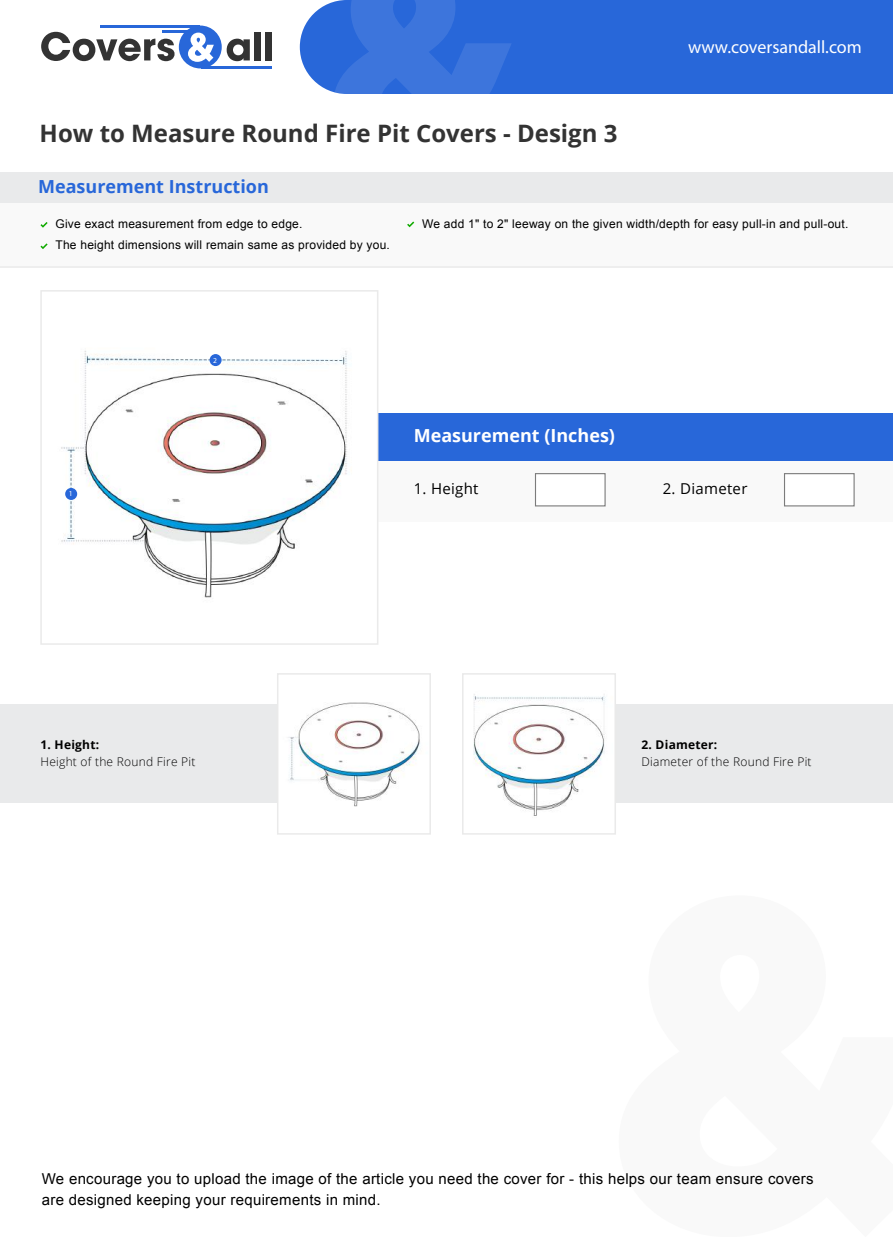
<style>
.page{position:relative;width:893px;height:1237px;background:#fff}
.page>*{position:absolute;margin:0;border:0;box-sizing:border-box;transform-origin:0 0}
.t1{font:700 24px "Open Sans";color:#333}
.t2{font:700 18px "Open Sans";color:#2867d9}
.t3{font:18px "Myriad Pro";color:#fff}
.t4{font:700 18px "Open Sans";color:#fff}
.t5{font:15px/21px "Arial";letter-spacing:.02em;color:#000}
.t6{font:15px "Open Sans";letter-spacing:.02em;color:#000}
.t7{font:12px "Arial";letter-spacing:.02em;color:#000}
.t8{font:300 12px "Open Sans";letter-spacing:.02em;color:#000}
.t9{font:700 12px "Open Sans";letter-spacing:.02em;color:#000}
.t10{font:7.5px "Myriad Pro";color:#fff}
</style>
<div class="page">
<div style="left:600px;top:705px;width:293px;height:98px;background:#e9eaeb"></div>
<img style="left:473px;top:694px;width:140px;height:122px">
<div style="left:462px;top:673px;width:154px;height:161px;border:2px solid #eaeaea"></div>
<div style="left:0;top:705px;width:293px;height:98px;background:#e9eaeb"></div>
<img style="left:280px;top:702px;width:140px;height:105px">
<div style="left:277px;top:673px;width:154px;height:161px;border:2px solid #eaeaea"></div>
<div style="left:300px;top:0;width:593px;height:94px;background:#2867d9"></div>
<svg style="left:333px;top:0;width:179px;height:94px;background:#356fda"></svg>
<svg style="left:41px;top:32px;width:134px;height:29px"></svg>
<svg style="left:227px;top:39px;width:23px;height:22px"></svg>
<div style="left:254px;top:32px;width:7px;height:28px;background:#333"></div>
<div style="left:265px;top:32px;width:7px;height:28px;background:#333"></div>
<hr style="left:101px;top:26px;width:99px;height:2px;background:#2867d9">
<hr style="left:162px;top:31px;width:38px;height:2px;background:#2867d9">
<hr style="left:201px;top:66px;width:71px;height:2px;background:#2867d9">
<div style="left:179px;top:26px;width:43px;height:42px;background:#2867d9;border-radius:50%"></div>
<svg style="left:188px;top:33px;width:26px;height:29px"></svg>
<div style="left:328px;top:413px;width:565px;height:108px;background:#f9f9f9"></div>
<div style="left:328px;top:413px;width:565px;height:48px;background:#2867d9"></div>
<div style="left:535px;top:473px;width:71px;height:33px;background:#fff;border:1px solid #7c7c7c"></div>
<div style="left:784px;top:473px;width:71px;height:33px;background:#fff;border:1px solid #7c7c7c"></div>
<img style="left:61px;top:351px;width:314px;height:247px">
<div style="left:40px;top:290px;width:338px;height:355px;border:2px solid #eaeaea"></div>
<div style="left:65px;top:488px;width:12px;height:12px;background:#2867d9;border-radius:50%"></div>
<div style="left:210px;top:354px;width:12px;height:12px;background:#2867d9;border-radius:50%"></div>
<div style="left:0;top:172px;width:893px;height:31px;background:#e9eaeb"></div>
<div style="left:0;top:203px;width:893px;height:64px;background:#f9f9f9"></div>
<svg style="left:407px;top:221px;width:7px;height:6px"></svg>
<svg style="left:40px;top:222px;width:8px;height:6px"></svg>
<svg style="left:40px;top:243px;width:8px;height:6px"></svg>
<hr style="left:0;top:266px;width:893px;height:2px;background:#eaeaea">
<h2 class="t3" style="left:688px;top:36px;width:175px">www.coversandall.com</h2>
<h1 class="t1" style="left:40px;top:116px;width:579px">How to Measure Round Fire Pit Covers - Design 3</h1>
<h2 class="t2" style="left:38px;top:173px;width:232px">Measurement Instruction</h2>
<p class="t7" style="left:55px;top:216px;width:249px">Give exact measurement from edge to edge.</p>
<p class="t7" style="left:422px;top:216px;width:428px">We add 1" to 2" leeway on the given width/depth for easy pull-in and pull-out.</p>
<p class="t7" style="left:55px;top:237px;width:336px">The height dimensions will remain same as provided by you.</p>
<p class="t10" style="left:213px;top:355px;width:5px">2</p>
<h2 class="t4" style="left:414px;top:423px;width:203px">Measurement (Inches)</h2>
<p class="t10" style="left:69px;top:489px;width:5px">1</p>
<p class="t6" style="left:414px;top:478px;width:66px">1. Height</p>
<p class="t6" style="left:663px;top:478px;width:86px">2. Diameter</p>
<p class="t9" style="left:40px;top:736px;width:60px">1. Height:</p>
<p class="t8" style="left:40px;top:753px;width:156px">Height of the Round Fire Pit</p>
<p class="t9" style="left:641px;top:736px;width:77px">2. Diameter:</p>
<p class="t8" style="left:641px;top:753px;width:172px">Diameter of the Round Fire Pit</p>
<p class="t5" style="left:42px;top:1168px;width:773px">We encourage you to upload the image of the article you need the cover for - this helps our team ensure covers are designed keeping your requirements in mind.</p>
</div>
